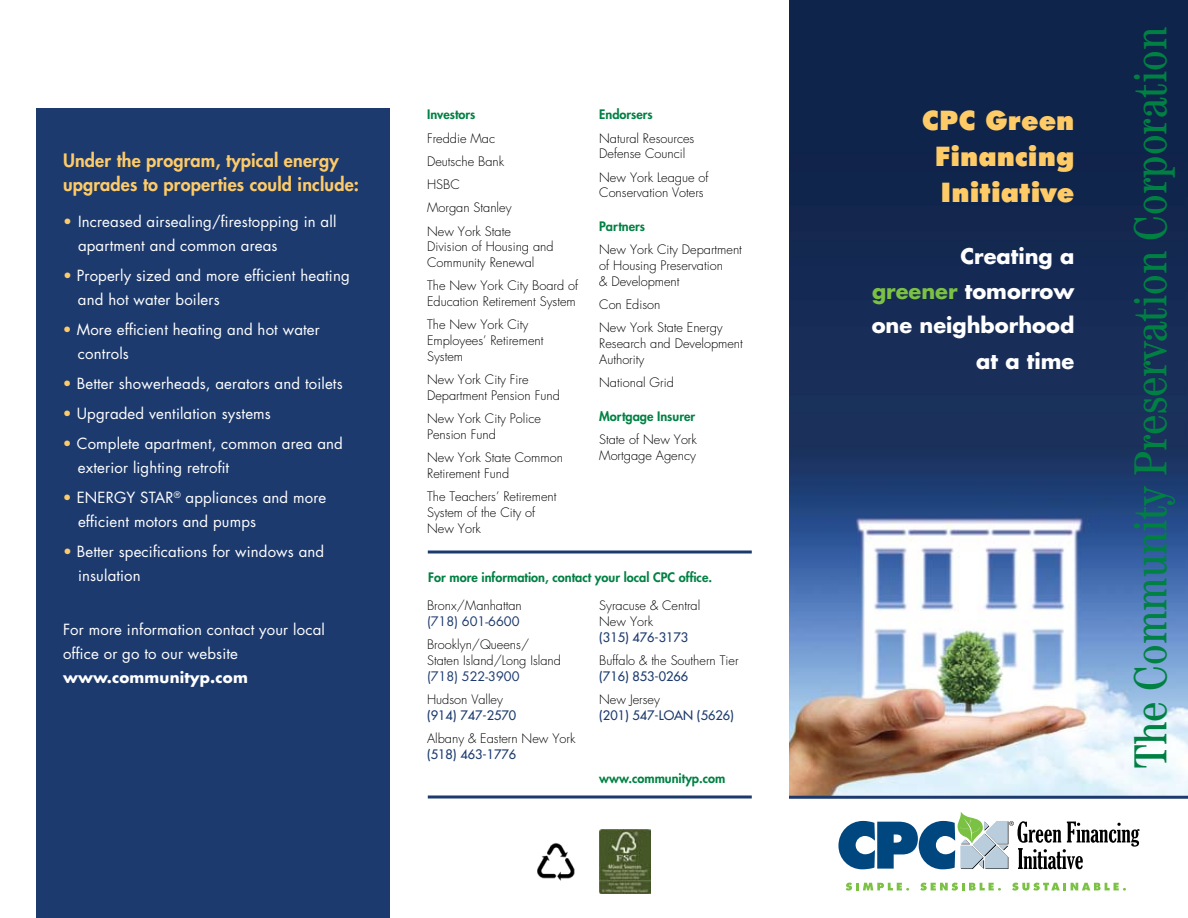
<style>
.page{position:relative;width:1188px;height:918px;background:#fff}
.page>*{position:absolute;margin:0;border:0;box-sizing:border-box;transform-origin:0 0}
.t1{font:condensed 46.5px "Century Std";color:#008143}
.t2{font:900 27px/36px "Futura BT";letter-spacing:.005em;color:#ffcb67;text-align:justify}
.t3{font:700 21px/35px "Futura";color:#fff;text-align:right}
.t4{font:800 18px/24px "Futura";letter-spacing:.01em;color:#ffcb67}
.t5{font:15px/24px "Futura";letter-spacing:.01em;color:#fff}
.t6{font:700 15px "Futura";letter-spacing:.01em;color:#fff}
.t7{font:300 12.75px/15.8px "Futura";color:#000}
.t8{font:800 12.75px "Futura";color:#008143}
.t9{font:12.75px "Futura";color:#1c3a6e}
.t10{font:12.75px "Futura";color:#1c3a6e}
.s1{color:#ffcb67}
.s2{color:#7bc143}
</style>
<div class="page">
<img style="left:789px;top:0;width:399px;height:796px">
<div style="left:36px;top:108px;width:354px;height:810px;background:#1c3a6e"></div>
<svg style="left:838px;top:812px;width:302px;height:57px"></svg>
<svg style="left:846px;top:883px;width:63px;height:8px"></svg>
<svg style="left:920px;top:883px;width:81px;height:8px"></svg>
<svg style="left:1012px;top:883px;width:114px;height:8px"></svg>
<hr style="left:789px;top:796px;width:399px;height:3px;background:#1c3a6e">
<hr style="left:428px;top:795px;width:324px;height:3px;background:#1c3a6e">
<svg style="left:428px;top:550px;width:324px;height:4px"></svg>
<img style="left:600px;top:829px;width:51px;height:65px">
<img style="left:537px;top:843px;width:38px;height:38px">
<h3 class="t4" style="left:63px;top:148px;width:298px">Under the program, typical energy upgrades to properties could include:</h3>
<p class="t5" style="left:78px;top:210px;width:260px;text-indent:-15px"><span class="s1">•</span> Increased airsealing/firestopping in all apartment and common areas</p>
<p class="t5" style="left:78px;top:264px;width:273px;text-indent:-15px"><span class="s1">•</span> Properly sized and more efficient heating and hot water boilers</p>
<p class="t5" style="left:78px;top:318px;width:243px;text-indent:-15px"><span class="s1">•</span> More efficient heating and hot water controls</p>
<p class="t5" style="left:63px;top:372px;width:281px"><span class="s1">•</span> Better showerheads, aerators and toilets</p>
<p class="t5" style="left:63px;top:402px;width:209px"><span class="s1">•</span> Upgraded ventilation systems</p>
<p class="t5" style="left:78px;top:432px;width:266px;text-indent:-15px"><span class="s1">•</span> Complete apartment, common area and exterior lighting retrofit</p>
<p class="t5" style="left:78px;top:486px;width:250px;text-indent:-15px"><span class="s1">•</span> Energy Star<sup>®</sup> appliances and more efficient motors and pumps</p>
<p class="t5" style="left:78px;top:540px;width:248px;text-indent:-15px"><span class="s1">•</span> Better specifications for windows and insulation</p>
<p class="t5" style="left:63px;top:618px;width:263px">For more information contact your local office or go to our website</p>
<p class="t6" style="left:63px;top:667px;width:186px">www.communityp.com</p>
<p class="t8" style="left:427px;top:106px;width:50px">Investors</p>
<p class="t7" style="left:427px;top:126px;width:86px;line-height:23.2px">Freddie Mac<br>Deutsche Bank<br>HSBC<br>Morgan Stanley<br>New York State</p>
<p class="t7" style="left:427px;top:239px;width:128px">Division of Housing and<br>Community Renewal</p>
<p class="t7" style="left:427px;top:278px;width:153px">The New York City Board of<br>Education Retirement System</p>
<p class="t7" style="left:427px;top:317px;width:118px">The New York City<br>Employees’ Retirement<br>System</p>
<p class="t7" style="left:427px;top:372px;width:134px">New York City Fire<br>Department Pension Fund</p>
<p class="t7" style="left:427px;top:411px;width:115px">New York City Police<br>Pension Fund</p>
<p class="t7" style="left:427px;top:450px;width:137px">New York State Common<br>Retirement Fund</p>
<p class="t7" style="left:427px;top:489px;width:131px">The Teachers’ Retirement<br>System of the City of<br>New York</p>
<p class="t8" style="left:599px;top:106px;width:55px">Endorsers</p>
<p class="t7" style="left:599px;top:130px;width:97px">Natural Resources<br>Defense Council</p>
<p class="t7" style="left:599px;top:169px;width:111px">New York League of<br>Conservation Voters</p>
<p class="t8" style="left:599px;top:218px;width:47px">Partners</p>
<p class="t7" style="left:599px;top:242px;width:144px">New York City Department of Housing Preservation<br>&amp; Development</p>
<p class="t7" style="left:599px;top:293px;width:125px;line-height:23.2px">Con Edison<br>New York State Energy</p>
<p class="t7" style="left:599px;top:336px;width:145px">Research and Development<br>Authority</p>
<p class="t7" style="left:599px;top:375px;width:76px">National Grid</p>
<p class="t8" style="left:599px;top:408px;width:97px">Mortgage Insurer</p>
<p class="t7" style="left:599px;top:432px;width:99px">State of New York<br>Mortgage Agency</p>
<p class="t8" style="left:428px;top:569px;width:285px">For more information, contact your local CPC office.</p>
<p class="t7" style="left:427px;top:597px;width:96px">Bronx/Manhattan</p>
<p class="t10" style="left:427px;top:613px;width:94px">(718) 601-6600</p>
<p class="t7" style="left:427px;top:636px;width:135px">Brooklyn/Queens/<br>Staten Island/Long Island</p>
<p class="t10" style="left:427px;top:668px;width:94px">(718) 522-3900</p>
<p class="t7" style="left:427px;top:691px;width:77px">Hudson Valley</p>
<p class="t9" style="left:427px;top:707px;width:91px">(914) 747-2570</p>
<p class="t7" style="left:427px;top:730px;width:150px">Albany &amp; Eastern New York</p>
<p class="t9" style="left:427px;top:746px;width:91px">(518) 463-1776</p>
<p class="t7" style="left:599px;top:597px;width:103px">Syracuse &amp; Central<br>New York</p>
<p class="t9" style="left:599px;top:629px;width:91px">(315) 476-3173</p>
<p class="t7" style="left:599px;top:652px;width:141px">Buffalo &amp; the Southern Tier</p>
<p class="t9" style="left:599px;top:668px;width:91px">(716) 853-0266</p>
<p class="t7" style="left:599px;top:691px;width:62px">New Jersey</p>
<p class="t9" style="left:599px;top:707px;width:136px">(201) 547-LOAN (5626)</p>
<p class="t8" style="left:599px;top:769px;width:128px">www.communityp.com</p>
<h2 class="t2" style="left:935px;top:102px;width:141px;text-indent:-13px">CPC Green Financing Initiative</h2>
<h3 class="t3" style="left:872px;top:238px;width:204px">Creating a <span class="s2">greener</span> tomorrow one neighborhood at a time</h3>
<h1 class="t1" style="left:1123px;top:768px;width:743px;rotate:-90deg">The Community Preservation Corporation</h1>
</div>
